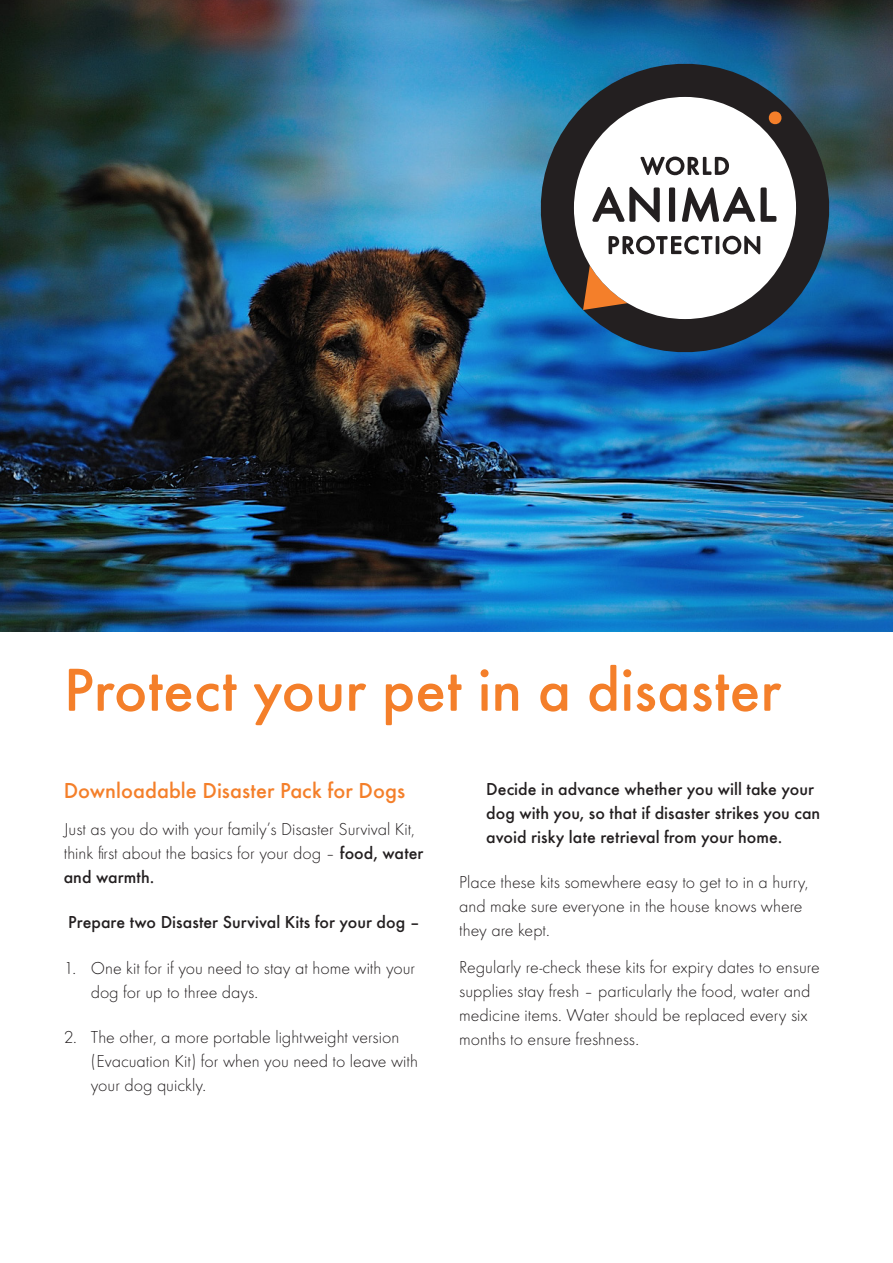
<style>
.page{position:relative;width:893px;height:1263px;background:#fff}
.page>*{position:absolute;margin:0;border:0;box-sizing:border-box;transform-origin:0 0}
.t1{font:500 63px "Futura Round";color:#f47f2a}
.heavy_copy{font:500 22.5px "Futura Round";color:#f47f2a}
.body_copy{font:300 18px/24px "Futura Round";color:#231f20}
.body_copy-2{font:500 18px/24px "Futura Round";color:#231f20}
.heavy_copy-2{font:300 18px/24px "Futura Round";color:#231f20}
.s1{font-weight:500}
</style>
<div class="page">
<img style="left:0;top:0;width:893px;height:631px">
<svg style="left:527px;top:50px;width:316px;height:316px;background:#204c6c"></svg>
<svg style="left:583px;top:265px;width:45px;height:45px"></svg>
<svg style="left:768px;top:111px;width:14px;height:14px"></svg>
<div style="left:574px;top:97px;width:222px;height:222px;background:#fff;border-radius:50%"></div>
<svg style="left:592px;top:157px;width:184px;height:97px"></svg>
<h1 class="t1" style="left:64px;top:643px;width:719px">Protect your pet in a disaster</h1>
<p class="heavy_copy" style="left:64px;top:774px;width:343px">Downloadable Disaster Pack for Dogs</p>
<p class="body_copy" style="left:64px;top:816px;width:361px">Just as you do with your family’s Disaster Survival Kit, think first about the basics for your dog – <span class="s1">food, water and warmth.</span></p>
<p class="body_copy-2" style="left:68px;top:909px;width:353px">Prepare two Disaster Survival Kits for your dog –</p>
<p class="body_copy" style="left:91px;top:955px;width:326px;text-indent:-27px">1. One kit for if you need to stay at home with your dog for up to three days.</p>
<p class="body_copy" style="left:91px;top:1024px;width:329px;text-indent:-27px">2. The other, a more portable lightweight version (Evacuation Kit) for when you need to leave with your dog quickly.</p>
<p class="body_copy-2" style="left:486px;top:776px;width:336px">Decide in advance whether you will take your dog with you, so that if disaster strikes you can avoid risky late retrieval from your home.</p>
<p class="heavy_copy-2" style="left:459px;top:870px;width:351px">Place these kits somewhere easy to get to in a hurry, and make sure everyone in the house knows where they are kept.</p>
<p class="body_copy" style="left:459px;top:954px;width:362px">Regularly re-check these kits for expiry dates to ensure supplies stay fresh – particularly the food, water and medicine items. Water should be replaced every six months to ensure freshness.</p>
</div>
